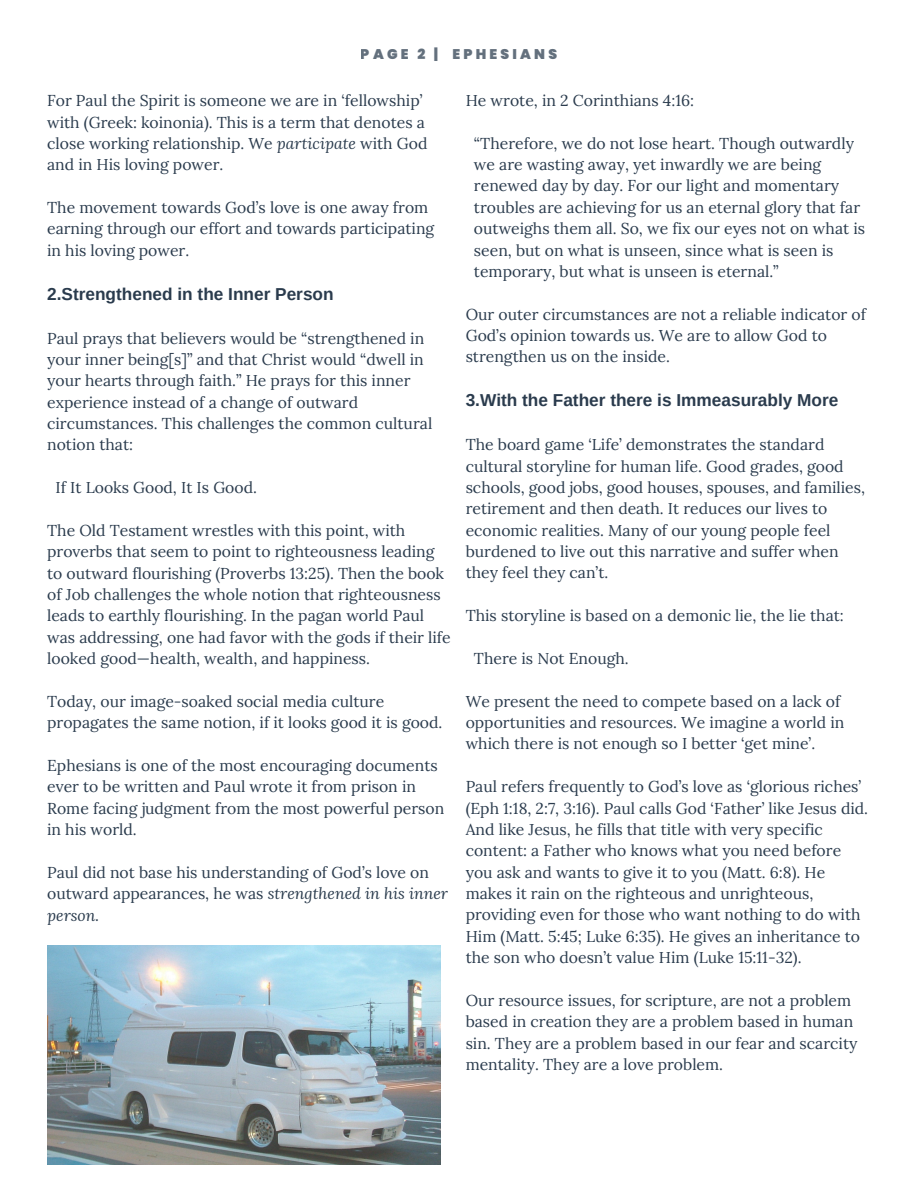
<style>
.page{position:relative;width:918px;height:1188px;background:#fff}
.page>*{position:absolute;margin:0;border:0;box-sizing:border-box;transform-origin:0 0}
.t1{font:700 17.25px "Arimo";color:#2a3b4d}
.t2{font:15.75px/21.3px "Lora";color:#2a3b4d}
.t3{font:900 13.95px "Poppins";letter-spacing:.23em;color:#2a3b4d}
.s1{font-style:italic}
</style>
<div class="page">
<img style="left:47px;top:945px;width:394px;height:220px">
<p class="t3" style="left:361px;top:45px;width:198px">PAGE 2 | EPHESIANS</p>
<p class="t2" style="left:47px;top:90px;width:382px">For Paul the Spirit is someone we are in ‘fellowship’ with (Greek: koinonia). This is a term that denotes a close working relationship. We <span class="s1">participate</span> with God and in His loving power.</p>
<h2 class="t2" style="left:47px;top:197px;width:389px">The movement towards God’s love is one away from earning through our effort and towards participating in his loving power.</h2>
<h2 class="t1" style="left:47px;top:284px;width:288px">2.Strengthened in the Inner Person</h2>
<h1 class="t2" style="left:47px;top:327px;width:387px">Paul prays that believers would be “strengthened in your inner being[s]” and that Christ would “dwell in your hearts through faith.” He prays for this inner experience instead of a change of outward circumstances. This challenges the common cultural notion that:</h1>
<h2 class="t2" style="left:55px;top:477px;width:203px">If It Looks Good, It Is Good.</h2>
<h2 class="t2" style="left:47px;top:520px;width:405px">The Old Testament wrestles with this point, with proverbs that seem to point to righteousness leading to outward flourishing (Proverbs 13:25). Then the book of Job challenges the whole notion that righteousness leads to earthly flourishing. In the pagan world Paul was addressing, one had favor with the gods if their life looked good—health, wealth, and happiness.</h2>
<h2 class="t2" style="left:47px;top:691px;width:397px">Today, our image-soaked social media culture propagates the same notion, if it looks good it is good.</h2>
<h2 class="t2" style="left:47px;top:755px;width:399px">Ephesians is one of the most encouraging documents ever to be written and Paul wrote it from prison in Rome facing judgment from the most powerful person in his world.</h2>
<h2 class="t2" style="left:47px;top:862px;width:402px">Paul did not base his understanding of God’s love on outward appearances, he was <span class="s1">strengthened in his inner person.</span></h2>
<h2 class="t2" style="left:466px;top:89px;width:230px">He wrote, in 2 Corinthians 4:16:</h2>
<p class="t2" style="left:474px;top:132px;width:388px">“Therefore, we do not lose heart. Though outwardly we are wasting away, yet inwardly we are being renewed day by day. For our light and momentary troubles are achieving for us an eternal glory that far</p>
<h2 class="t2" style="left:474px;top:218px;width:393px">outweighs them all. So, we fix our eyes not on what is seen, but on what is unseen, since what is seen is temporary, but what is unseen is eternal.”</h2>
<h2 class="t2" style="left:466px;top:303px;width:402px">Our outer circumstances are not a reliable indicator of<br>God’s opinion towards us. We are to allow God to strengthen us on the inside.</h2>
<h2 class="t1" style="left:466px;top:391px;width:374px">3.With the Father there is Immeasurably More</h2>
<h2 class="t2" style="left:466px;top:434px;width:360px">The board game ‘Life’ demonstrates the standard</h2>
<h2 class="t2" style="left:466px;top:455px;width:401px">cultural storyline for human life. Good grades, good schools, good jobs, good houses, spouses, and families, retirement and then death. It reduces our lives to economic realities. Many of our young people feel burdened to live out this narrative and suffer when they feel they can’t.</h2>
<h2 class="t2" style="left:466px;top:605px;width:380px">This storyline is based on a demonic lie, the lie that:</h2>
<h1 class="t2" style="left:474px;top:647px;width:156px">There is Not Enough.</h1>
<h2 class="t2" style="left:466px;top:690px;width:380px">We present the need to compete based on a lack of opportunities and resources. We imagine a world in which there is not enough so I better ‘get mine’.</h2>
<h2 class="t2" style="left:466px;top:776px;width:404px">Paul refers frequently to God’s love as ‘glorious riches’ (Eph 1:18, 2:7, 3:16). Paul calls God ‘Father’ like Jesus did.<br>And like Jesus, he fills that title with very specific content: a Father who knows what you need before you ask and wants to give it to you (Matt. 6:8). He makes it rain on the righteous and unrighteous, providing even for those who want nothing to do with Him (Matt. 5:45; Luke 6:35). He gives an inheritance to the son who doesn’t value Him (Luke 15:11-32).</h2>
<h2 class="t2" style="left:466px;top:989px;width:393px">Our resource issues, for scripture, are not a problem based in creation they are a problem based in human sin. They are a problem based in our fear and scarcity mentality. They are a love problem.</h2>
</div>
